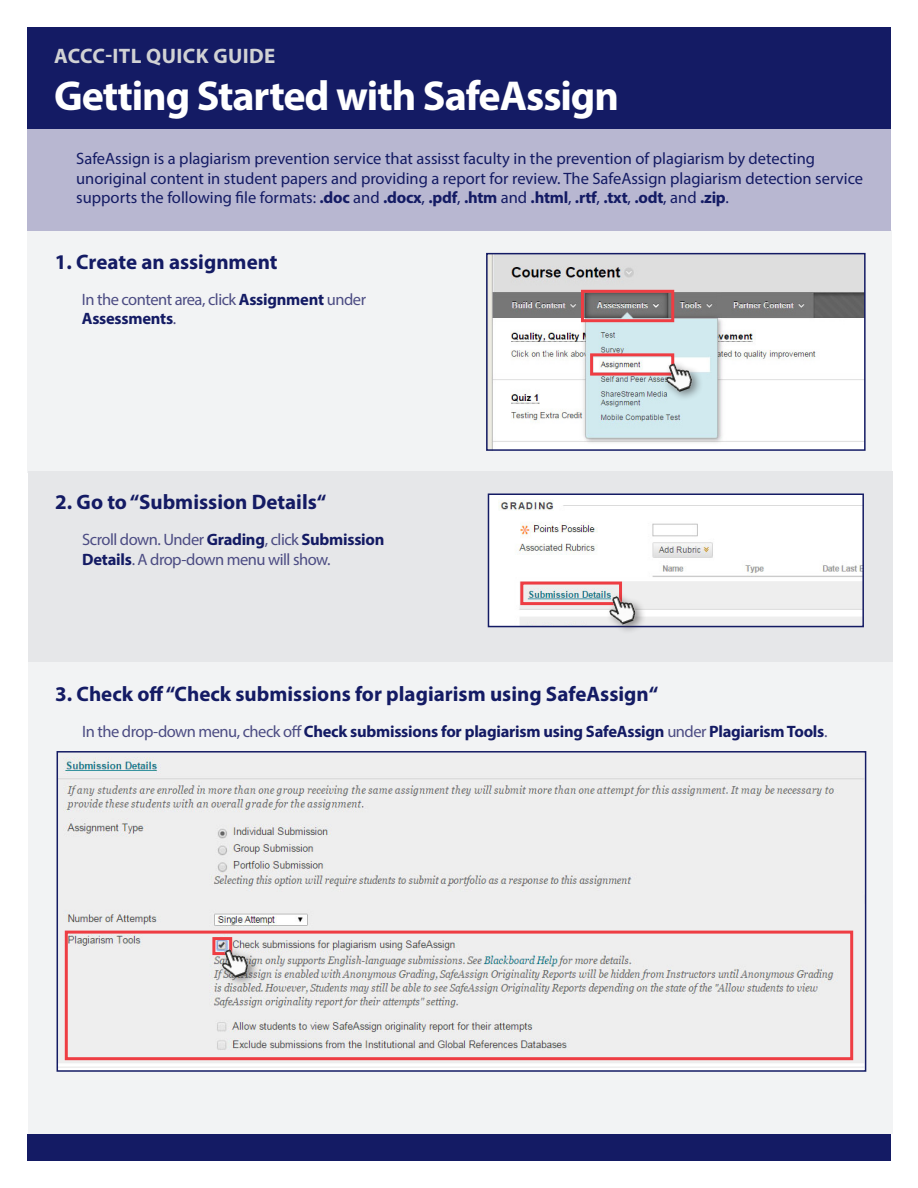
<style>
.page{position:relative;width:918px;height:1188px;background:#fff}
.page>*{position:absolute;margin:0;border:0;box-sizing:border-box;transform-origin:0 0}
.t1{font:700 42px "Myriad Pro";letter-spacing:-.025em;color:#fff}
.BodyHeader{font:700 21px "Myriad Pro";color:#141b64}
.t2{font:700 21px "Myriad Pro";letter-spacing:.02em;color:#d1d2d4}
.t3{font:16.5px/19.8px "Myriad Pro";color:#141b64}
.t4{font:16.5px/19.8px "Myriad Pro";letter-spacing:-.03em;color:#4c4c83}
.t5{font:700 16.5px "Myriad Pro";letter-spacing:-.015em;color:#141b64}
.s1{font-weight:700}
.s2{font-weight:700;color:#141b64}
.s3{font-weight:400;color:#4c4c83}
</style>
<div class="page">
<div style="left:27px;top:1134px;width:864px;height:27px;background:#141b64"></div>
<div style="left:28px;top:230px;width:864px;height:242px;background:#f2f3f4"></div>
<div style="left:28px;top:471px;width:864px;height:191px;background:#e6e7e9"></div>
<div style="left:28px;top:662px;width:864px;height:472px;background:#f2f3f4"></div>
<img style="left:491px;top:497px;width:370px;height:127px">
<div style="left:488px;top:494px;width:376px;height:133px;border:2px solid #141b64"></div>
<div style="left:520px;top:582px;width:102px;height:23px;border:3px solid #ee3d43"></div>
<img style="left:60px;top:757px;width:803px;height:312px">
<div style="left:57px;top:751px;width:809px;height:321px;border:2px solid #141b64"></div>
<div style="left:65px;top:931px;width:788px;height:129px;border:3px solid #ee3d43"></div>
<div style="left:212px;top:937px;width:20px;height:18px;border:3px solid #ee3d43"></div>
<img style="left:489px;top:256px;width:374px;height:192px">
<div style="left:486px;top:253px;width:380px;height:198px;border:2px solid #141b64"></div>
<div style="left:590px;top:353px;width:84px;height:23px;border:3px solid #ee3d43"></div>
<div style="left:662px;top:359px;width:42px;height:43px;background:#231f20;opacity:.5"></div>
<img style="left:662px;top:359px;width:34px;height:36px">
<div style="left:581px;top:290px;width:93px;height:32px;border:3px solid #ee3d43"></div>
<div style="left:605px;top:592px;width:42px;height:43px;background:#231f20;opacity:.5"></div>
<img style="left:605px;top:592px;width:34px;height:35px">
<div style="left:218px;top:945px;width:42px;height:43px;background:#231f20;opacity:.5"></div>
<img style="left:218px;top:945px;width:34px;height:36px">
<div style="left:27px;top:129px;width:864px;height:102px;background:#b8b7d1"></div>
<div style="left:27px;top:27px;width:864px;height:102px;background:#141b64"></div>
<p class="t2" style="left:54px;top:42px;width:223px">ACCC-ITL QUICK GUIDE</p>
<h1 class="t1" style="left:54px;top:68px;width:567px">Getting Started with SafeAssign</h1>
<p class="t3" style="left:76px;top:148px;width:789px">SafeAssign is a plagiarism prevention service that assisst faculty in the prevention of plagiarism by detecting unoriginal content in student papers and providing a report for review. The SafeAssign plagiarism detection service supports the following file formats: <span class="s1">.doc</span> and <span class="s1">.docx</span>, <span class="s1">.pdf</span>, <span class="s1">.htm</span> and <span class="s1">.html</span>, <span class="s1">.rtf</span>, <span class="s1">.txt</span>, <span class="s1">.odt</span>, and <span class="s1">.zip</span>.</p>
<p class="BodyHeader" style="left:55px;top:248px;width:224px">1. Create an assignment</p>
<p class="t4" style="left:82px;top:289px;width:286px">In the content area, click <span class="s2">Assignment</span> under<br><span class="s2">Assessments</span>.</p>
<p class="BodyHeader" style="left:55px;top:488px;width:273px">2. Go to “Submission Details“</p>
<p class="t4" style="left:82px;top:530px;width:304px">Scroll down. Under <span class="s2">Grading</span>, click <span class="s2">Submission<br>Details</span>. A drop-down menu will show.</p>
<p class="BodyHeader" style="left:55px;top:680px;width:605px">3. Check off “Check submissions for plagiarism using SafeAssign“</p>
<p class="t5" style="left:82px;top:720px;width:747px"><span class="s3">In the drop-down menu, check off</span> Check submissions for plagiarism using SafeAssign <span class="s3">under</span> Plagiarism Tools<span class="s3">.</span></p>
</div>
